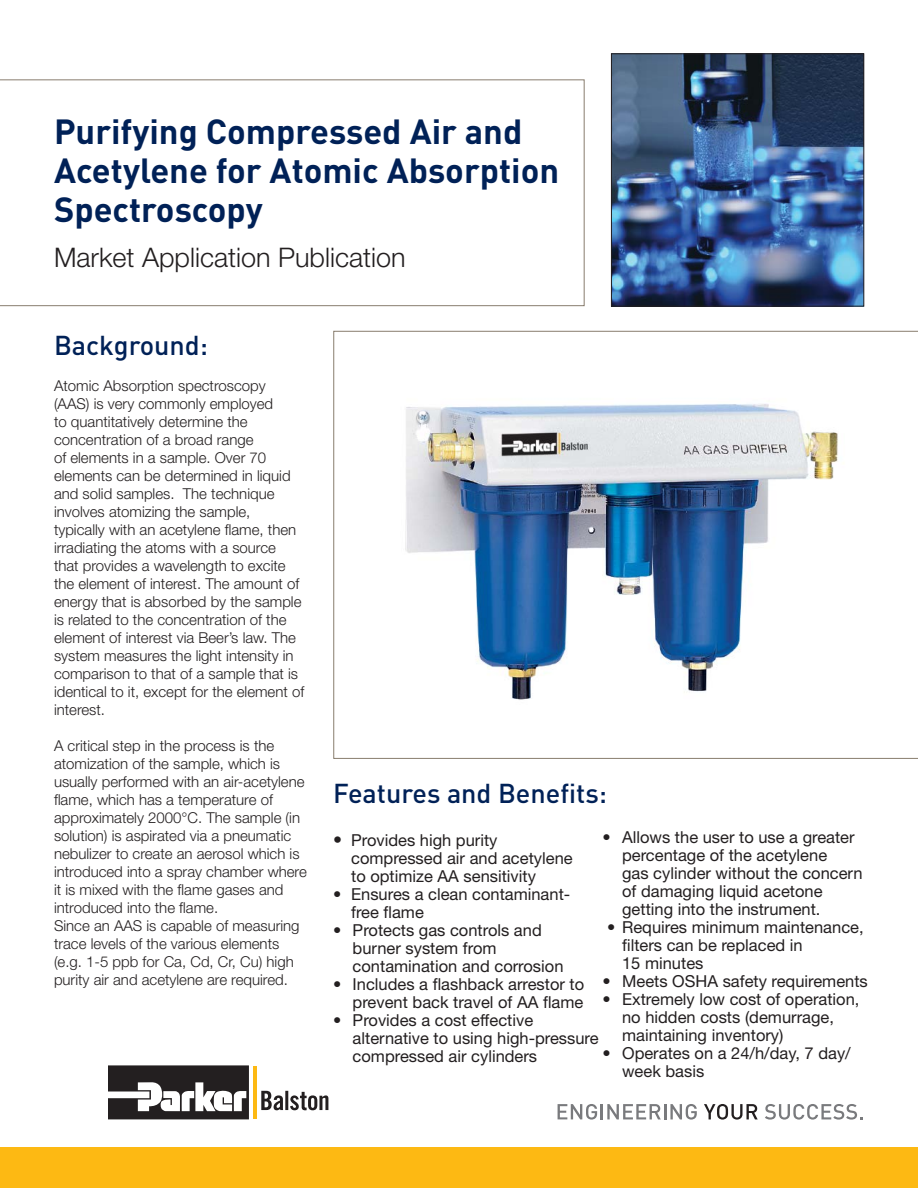
<style>
.page{position:relative;width:918px;height:1188px;background:#fff}
.page>*{position:absolute;margin:0;border:0;box-sizing:border-box;transform-origin:0 0}
.t1{font:700 34.5px/39px "DIN Pro";color:#002157}
.t2{font:500 27px "DIN Pro";color:#002157}
.t3{font:300 27px "Helvetica Neue LT Std";color:#231f20}
.t4{font:16.5px/18px "Helvetica Neue LT Std";color:#231f20}
.t5{font:300 15px/18px "Helvetica Neue LT Std";color:#231f20}
.s1{font-size:18px}
</style>
<div class="page">
<svg style="left:261px;top:1091px;width:67px;height:19px"></svg>
<svg style="left:108px;top:1065px;width:141px;height:54px"></svg>
<hr style="left:253px;top:1066px;width:4px;height:53px;background:#fdb913">
<div style="left:0;top:1148px;width:918px;height:40px;background:#fdb913"></div>
<svg style="left:0;top:79px;width:585px;height:227px"></svg>
<img style="left:613px;top:55px;width:249px;height:250px">
<div style="left:611px;top:53px;width:253px;height:254px;border:1px solid #231f20"></div>
<svg style="left:333px;top:331px;width:585px;height:428px"></svg>
<svg style="left:558px;top:1104px;width:139px;height:15px"></svg>
<svg style="left:704px;top:1104px;width:54px;height:15px"></svg>
<svg style="left:765px;top:1104px;width:98px;height:15px"></svg>
<h1 class="t1" style="left:54px;top:111px;width:507px">Purifying Compressed Air and<br>Acetylene for Atomic Absorption<br>Spectroscopy</h1>
<h2 class="t3" style="left:54px;top:241px;width:353px">Market Application Publication</h2>
<h2 class="t2" style="left:54px;top:327px;width:156px">Background:</h2>
<p class="t5" style="left:54px;top:376px;width:252px">Atomic Absorption spectroscopy (AAS) is very commonly employed<br>to quantitatively determine the concentration of a broad range<br>of elements in a sample. Over 70 elements can be determined in liquid and solid samples. The technique involves atomizing the sample, typically with an acetylene flame, then irradiating the atoms with a source that provides a wavelength to excite the element of interest. The amount of energy that is absorbed by the sample is related to the concentration of the element of interest via Beer’s law. The system measures the light intensity in comparison to that of a sample that is identical to it, except for the element of interest.</p>
<p class="t5" style="left:54px;top:736px;width:254px">A critical step in the process is the atomization of the sample, which is usually performed with an air-acetylene flame, which has a temperature of approximately 2000°C. The sample (in solution) is aspirated via a pneumatic nebulizer to create an aerosol which is introduced into a spray chamber where it is mixed with the flame gases and introduced into the flame.<br>Since an AAS is capable of measuring trace levels of the various elements (e.g. 1-5 ppb for Ca, Cd, Cr, Cu) high purity air and acetylene are required.</p>
<h2 class="t2" style="left:333px;top:775px;width:275px">Features and Benefits:</h2>
<p class="t4" style="left:351px;top:831px;width:223px;text-indent:-18px"><span class="s1">•</span> Provides high purity compressed air and acetylene to optimize AA sensitivity</p>
<p class="t4" style="left:351px;top:885px;width:221px;text-indent:-18px">• Ensures a clean contaminant&shy;free flame</p>
<p class="t4" style="left:353px;top:921px;width:212px;text-indent:-20px">• Protects gas controls and burner system from contamination and corrosion</p>
<p class="t4" style="left:333px;top:975px;width:253px;text-align:right">• Includes a flashback arrestor to prevent back travel of AA flame</p>
<p class="t4" style="left:353px;top:1011px;width:248px;text-indent:-20px">• Provides a cost effective alternative to using high-pressure compressed air cylinders</p>
<p class="t4" style="left:622px;top:828px;width:242px;text-indent:-20px">• Allows the user to use a greater percentage of the acetylene<br>gas cylinder without the concern of damaging liquid acetone getting into the instrument.</p>
<p class="t4" style="left:622px;top:918px;width:243px;text-indent:-15px">• Requires minimum maintenance, filters can be replaced in<br>15 minutes</p>
<p class="t4" style="left:603px;top:972px;width:267px">• Meets OSHA safety requirements</p>
<p class="t4" style="left:622px;top:990px;width:239px;text-indent:-20px">• Extremely low cost of operation, no hidden costs (demurrage, maintaining inventory)</p>
<p class="t4" style="left:622px;top:1044px;width:230px;text-indent:-20px">• Operates on a 24/h/day, 7 day/ week basis</p>
</div>
